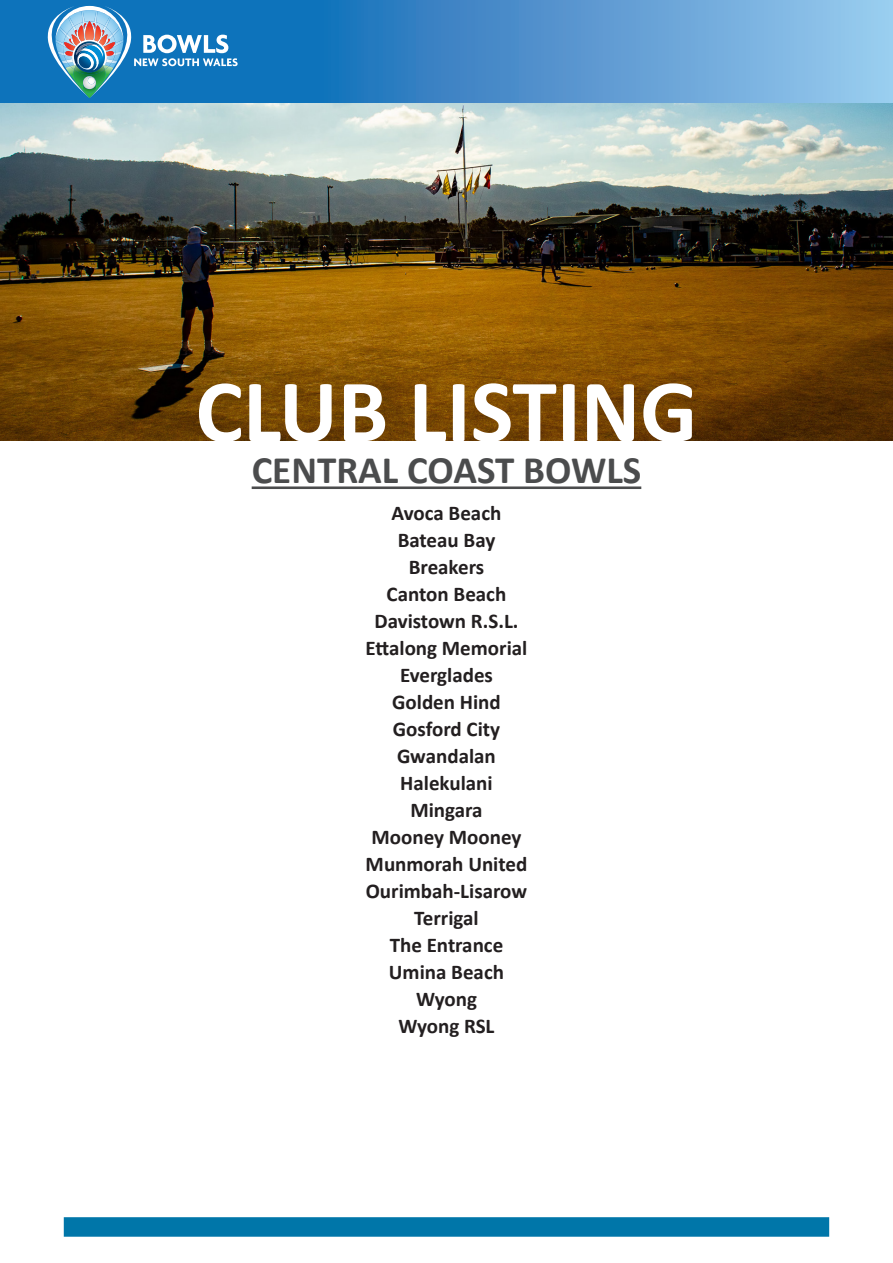
<style>
.page{position:relative;width:893px;height:1263px;background:#fff}
.page>*{position:absolute;margin:0;border:0;box-sizing:border-box;transform-origin:0 0}
.t1{font:700 90px "Calibri";color:#fff}
.t2{font:700 39px "Calibri";color:#4b4c4d}
.t3{font:700 21px "Calibri";color:#231f20}
</style>
<div class="page">
<img style="left:0;top:103px;width:893px;height:337px">
<svg style="left:0;top:0;width:893px;height:103px;background:#4c94ce"></svg>
<svg style="left:43px;top:6px;width:195px;height:92px;background:#438dbf"></svg>
<hr style="left:252px;top:486px;width:389px;height:3px;background:#4b4c4d">
<div style="left:64px;top:1217px;width:765px;height:20px;background:#0076a9"></div>
<p class="t1" style="left:195px;top:348px;width:503px">CLUB LISTING</p>
<p class="t2" style="left:252px;top:443px;width:391px">CENTRAL COAST BOWLS</p>
<p class="t3" style="left:392px;top:498px;width:111px">Avoca Beach</p>
<p class="t3" style="left:398px;top:525px;width:99px">Bateau Bay</p>
<p class="t3" style="left:409px;top:552px;width:77px">Breakers</p>
<p class="t3" style="left:387px;top:579px;width:121px">Canton Beach</p>
<p class="t3" style="left:374px;top:606px;width:146px">Davistown R.S.L.</p>
<p class="t3" style="left:366px;top:633px;width:163px">Ettalong Memorial</p>
<p class="t3" style="left:400px;top:660px;width:94px">Everglades</p>
<p class="t3" style="left:392px;top:687px;width:110px">Golden Hind</p>
<p class="t3" style="left:393px;top:714px;width:109px">Gosford City</p>
<p class="t3" style="left:397px;top:741px;width:100px">Gwandalan</p>
<p class="t3" style="left:400px;top:768px;width:94px">Halekulani</p>
<p class="t3" style="left:410px;top:795px;width:74px">Mingara</p>
<p class="t3" style="left:372px;top:822px;width:151px">Mooney Mooney</p>
<p class="t3" style="left:366px;top:849px;width:163px">Munmorah United</p>
<p class="t3" style="left:366px;top:876px;width:163px">Ourimbah-Lisarow</p>
<p class="t3" style="left:414px;top:903px;width:66px">Terrigal</p>
<p class="t3" style="left:390px;top:930px;width:115px">The Entrance</p>
<p class="t3" style="left:389px;top:957px;width:117px">Umina Beach</p>
<p class="t3" style="left:416px;top:984px;width:62px">Wyong</p>
<p class="t3" style="left:398px;top:1011px;width:98px">Wyong RSL</p>
</div>
